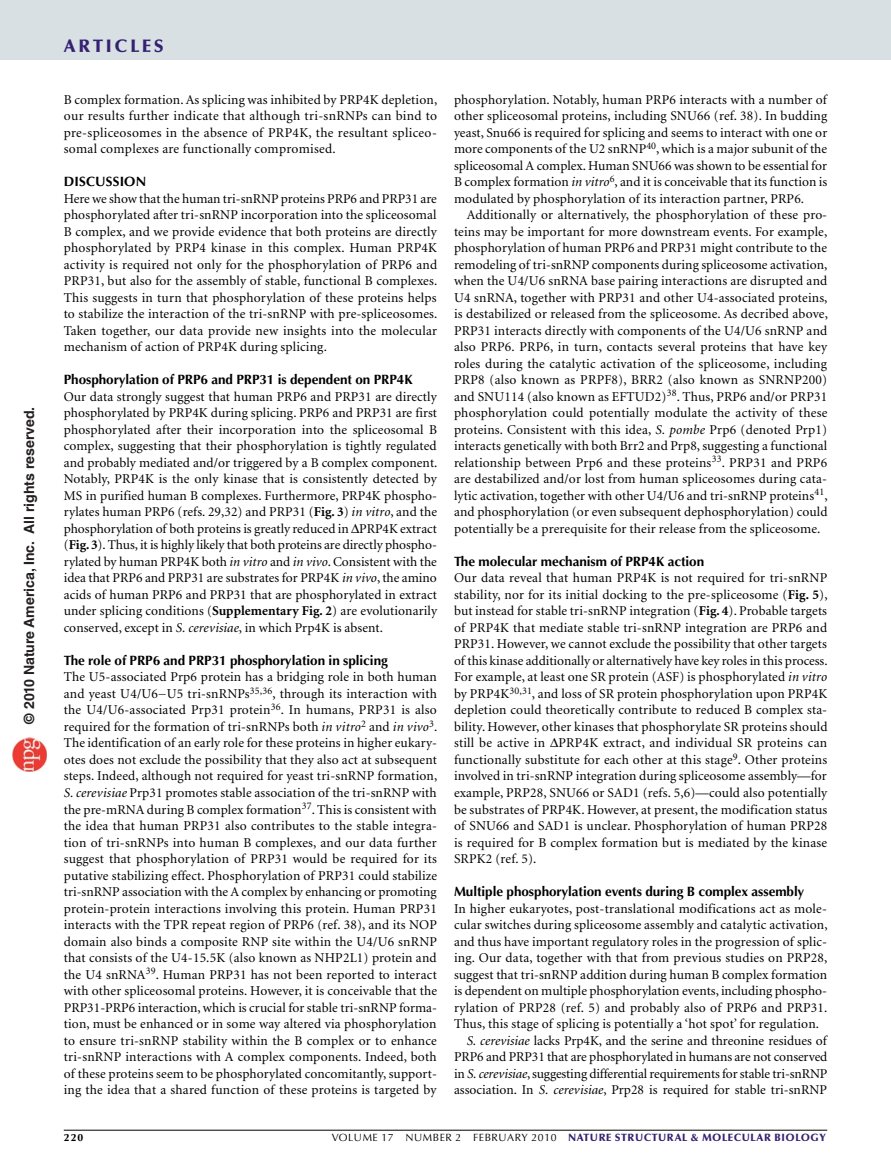
<style>
.page{position:relative;width:891px;height:1175px;background:#fff}
.page>*{position:absolute;margin:0;border:0;box-sizing:border-box;transform-origin:0 0}
.t1{font:900 18px "Optima";letter-spacing:.15em;color:#352171}
.t2{font:700 14.1px "Helvetica LT Std";color:#231f20}
.pFirstpara{font:13.5px/16.5px "Minion";letter-spacing:.01em;color:#000;text-align:justify}
.pPara{font:13.5px/16.5px "Minion";letter-spacing:.01em;color:#000;text-align:justify}
.pSec2ttl{font:700 13.5px "Optima";letter-spacing:-.005em;color:#000}
.pSec1ttl{font:700 13.5px "Optima";letter-spacing:.01em;color:#000}
.t3{font:900 10.5px "Optima";letter-spacing:.05em;color:#352171}
.t4{font:700 10.5px "Optima";color:#000}
.s1{font-weight:700}
.s2{font-style:italic}
.s3{font-weight:400;color:#000}
</style>
<div class="page">
<div style="left:0;top:0;width:891px;height:60px;background:#d8e0e4"></div>
<hr style="left:64px;top:1129px;width:763px;height:1px;background:#000">
<img style="left:12px;top:738px;width:34px;height:34px">
<p class="t2" style="left:21px;top:723px;width:318px;rotate:-90deg">© 2010 Nature America, Inc. All rights reserved.</p>
<h1 class="t1" style="left:64px;top:35px;width:102px">ARTICLES</h1>
<p class="pPara" style="left:64px;top:92px;width:375px">B complex formation. As splicing was inhibited by PRP4K depletion, our results further indicate that although tri-snRNPs can bind to pre-spliceosomes in the absence of PRP4K, the resultant spliceo&shy;somal complexes are functionally compromised.</p>
<p class="pSec1ttl" style="left:64px;top:174px;width:84px">DISCUSSION</p>
<p class="pFirstpara" style="left:64px;top:191px;width:375px">Here we show that the human tri-snRNP proteins PRP6 and PRP31 are phosphorylated after tri-snRNP incorporation into the spliceosomal B complex, and we provide evidence that both proteins are directly phosphorylated by PRP4 kinase in this complex. Human PRP4K activity is required not only for the phosphorylation of PRP6 and PRP31, but also for the assembly of stable, functional B complexes.<br>This suggests in turn that phosphorylation of these proteins helps to stabilize the interaction of the tri-snRNP with pre-spliceosomes.<br>Taken together, our data provide new insights into the molecular mechanism of action of PRP4K during splicing.</p>
<p class="pSec2ttl" style="left:64px;top:372px;width:350px">Phosphorylation of PRP6 and PRP31 is dependent on PRP4K</p>
<p class="pFirstpara" style="left:64px;top:389px;width:375px;text-align:left">Our data strongly suggest that human PRP6 and PRP31 are directly phosphorylated by PRP4K during splicing. PRP6 and PRP31 are first phosphorylated after their incorporation into the spliceosomal B complex, suggesting that their phosphorylation is tightly regulated and probably mediated and/or triggered by a B complex component.<br>Notably, PRP4K is the only kinase that is consistently detected by MS in purified human B complexes. Furthermore, PRP4K phospho&shy;rylates human PRP6 (refs. 29,32) and PRP31 (<span class="s1">Fig. 3</span>) <span class="s2">in vitro</span>, and the phosphorylation of both proteins is greatly reduced in ∆PRP4K extract (<span class="s1">Fig. 3</span>). Thus, it is highly likely that both proteins are directly phospho&shy;rylated by human PRP4K both <span class="s2">in vitro</span> and <span class="s2">in vivo</span>. Consistent with the idea that PRP6 and PRP31 are substrates for PRP4K <span class="s2">in vivo</span>, the amino acids of human PRP6 and PRP31 that are phosphorylated in extract under splicing conditions (<span class="s1">Supplementary Fig. 2</span>) are evolutionarily conserved, except in <span class="s2">S. cerevisiae</span>, in which Prp4K is absent.</p>
<p class="pSec2ttl" style="left:64px;top:652px;width:326px">The role of PRP6 and PRP31 phosphorylation in splicing</p>
<p class="pFirstpara" style="left:64px;top:669px;width:375px">The U5-associated Prp6 protein has a bridging role in both human and yeast U4/U6−U5 tri-snRNPs<sup>35,36</sup>, through its interaction with the U4/U6-associated Prp31 protein<sup>36</sup>. In humans, PRP31 is also required for the formation of tri-snRNPs both <span class="s2">in vitro</span><sup>2</sup> and <span class="s2">in vivo</span><sup>3</sup>.<br>The identification of an early role for these proteins in higher eukary&shy;otes does not exclude the possibility that they also act at subsequent steps. Indeed, although not required for yeast tri-snRNP formation, <span class="s2">S. cerevisiae</span> Prp31 promotes stable association of the tri-snRNP with the pre-mRNA during B complex formation<sup>37</sup>. This is consistent with the idea that human PRP31 also contributes to the stable integra&shy;tion of tri-snRNPs into human B complexes, and our data further suggest that phosphorylation of PRP31 would be required for its putative stabilizing effect. Phosphorylation of PRP31 could stabilize tri-snRNP association with the A complex by enhancing or promoting protein-protein interactions involving this protein. Human PRP31 interacts with the TPR repeat region of PRP6 (ref. 38), and its NOP domain also binds a composite RNP site within the U4/U6 snRNP that consists of the U4-15.5K (also known as NHP2L1) protein and the U4 snRNA<sup>39</sup>. Human PRP31 has not been reported to interact with other spliceosomal proteins. However, it is conceivable that the PRP31-PRP6 interaction, which is crucial for stable tri-snRNP forma&shy;tion, must be enhanced or in some way altered via phosphorylation to ensure tri-snRNP stability within the B complex or to enhance tri-snRNP interactions with A complex components. Indeed, both of these proteins seem to be phosphorylated concomitantly, support&shy;ing the idea that a shared function of these proteins is targeted by</p>
<p class="pFirstpara" style="left:454px;top:92px;width:375px">phosphorylation. Notably, human PRP6 interacts with a number of other spliceosomal proteins, including SNU66 (ref. 38). In budding yeast, Snu66 is required for splicing and seems to interact with one or more components of the U2 snRNP<sup>40</sup>, which is a major subunit of the spliceosomal A complex. Human SNU66 was shown to be essential for B complex formation <span class="s2">in vitro</span><sup>6</sup>, and it is conceivable that its function is modulated by phosphorylation of its interaction partner, PRP6.</p>
<p class="pPara" style="left:454px;top:207px;width:375px;text-indent:13px">Additionally or alternatively, the phosphorylation of these pro&shy;teins may be important for more downstream events. For example, phosphorylation of human PRP6 and PRP31 might contribute to the remodeling of tri-snRNP components during spliceosome activation, when the U4/U6 snRNA base pairing interactions are disrupted and U4 snRNA, together with PRP31 and other U4-associated proteins, is destabilized or released from the spliceosome. As decribed above, PRP31 interacts directly with components of the U4/U6 snRNP and also PRP6. PRP6, in turn, contacts several proteins that have key roles during the catalytic activation of the spliceosome, including PRP8 (also known as PRPF8), BRR2 (also known as SNRNP200) and SNU114 (also known as EFTUD2)<sup>38</sup>. Thus, PRP6 and/or PRP31 phosphorylation could potentially modulate the activity of these proteins. Consistent with this idea, <span class="s2">S. pombe</span> Prp6 (denoted Prp1) interacts genetically with both Brr2 and Prp8, suggesting a functional relationship between Prp6 and these proteins<sup>33</sup>. PRP31 and PRP6 are destabilized and/or lost from human spliceosomes during cata&shy;lytic activation, together with other U4/U6 and tri-snRNP proteins<sup>41</sup>, and phosphorylation (or even subsequent dephosphorylation) could potentially be a prerequisite for their release from the spliceosome.</p>
<p class="pSec2ttl" style="left:454px;top:553px;width:252px">The molecular mechanism of PRP4K action</p>
<p class="pFirstpara" style="left:454px;top:570px;width:375px">Our data reveal that human PRP4K is not required for tri-snRNP stability, nor for its initial docking to the pre-spliceosome (<span class="s1">Fig. 5</span>), but instead for stable tri-snRNP integration (<span class="s1">Fig. 4</span>). Probable targets of PRP4K that mediate stable tri-snRNP integration are PRP6 and PRP31. However, we cannot exclude the possibility that other targets of this kinase additionally or alternatively have key roles in this process.<br>For example, at least one SR protein (ASF) is phosphorylated <span class="s2">in vitro </span>by PRP4K<sup>30,31</sup>, and loss of SR protein phosphorylation upon PRP4K depletion could theoretically contribute to reduced B complex sta&shy;bility. However, other kinases that phosphorylate SR proteins should still be active in ∆PRP4K extract, and individual SR proteins can functionally substitute for each other at this stage<sup>9</sup>. Other proteins involved in tri-snRNP integration during spliceosome assembly—for example, PRP28, SNU66 or SAD1 (refs. 5,6)—could also potentially be substrates of PRP4K. However, at present, the modification status of SNU66 and SAD1 is unclear. Phosphorylation of human PRP28 is required for B complex formation but is mediated by the kinase SRPK2 (ref. 5).</p>
<p class="pSec2ttl" style="left:454px;top:883px;width:352px">Multiple phosphorylation events during B complex assembly</p>
<p class="pFirstpara" style="left:454px;top:900px;width:375px;text-align:left">In higher eukaryotes, post-translational modifications act as mole&shy;cular switches during spliceosome assembly and catalytic activation, and thus have important regulatory roles in the progression of splic&shy;ing. Our data, together with that from previous studies on PRP28, suggest that tri-snRNP addition during human B complex formation is dependent on multiple phosphorylation events, including phospho&shy;rylation of PRP28 (ref. 5) and probably also of PRP6 and PRP31.<br>Thus, this stage of splicing is potentially a ‘hot spot’ for regulation.</p>
<p class="pPara" style="left:454px;top:1032px;width:375px;text-indent:13px"><span class="s2">S. cerevisiae</span> lacks Prp4K, and the serine and threonine residues of PRP6 and PRP31 that are phosphorylated in humans are not conserved in <span class="s2">S. cerevisiae</span>, suggesting differential requirements for stable tri-snRNP association. In <span class="s2">S. cerevisiae</span>, Prp28 is required for stable tri-snRNP</p>
<p class="t4" style="left:64px;top:1130px;width:21px">220</p>
<p class="t3" style="left:332px;top:1130px;width:496px"><span class="s3">VOLUME 17 NUMBER 2 FEBRUARY 2010</span> NATURE STRUCTURAL &amp; MOLECULAR BIOLOGY</p>
</div>
